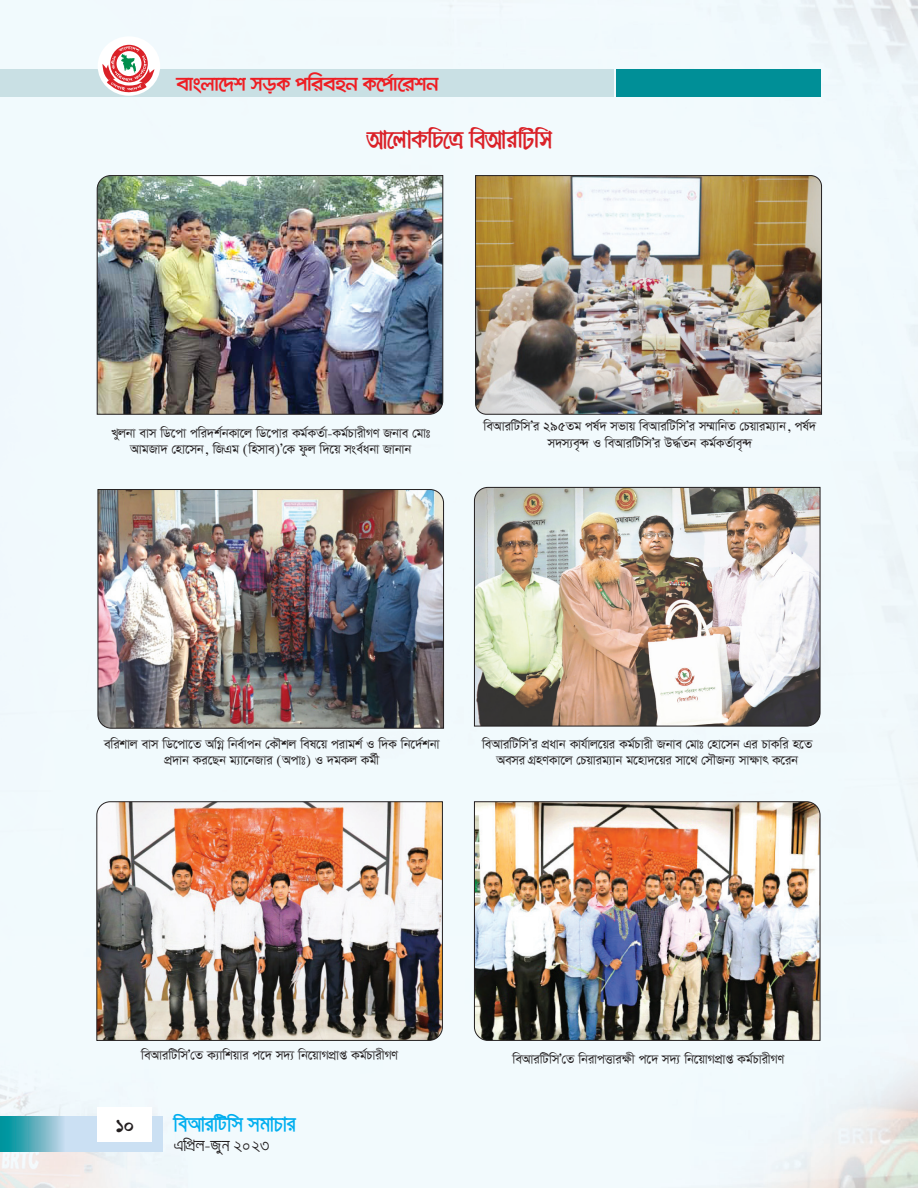
<style>
.page{position:relative;width:918px;height:1188px;background:#f1fafd}
.page>*{position:absolute;margin:0;border:0;box-sizing:border-box;transform-origin:0 0}
.t1{font:700 25.5px "Meghna MJ";color:#da2128}
.t2{font:700 24px "Kongsho MJ";color:#ee1d23}
.t3{font:700 21px "Karnaphuli MJ";color:#00aeef}
.t4{font:700 21px "Sutonny MJ";color:#231f20}
.t5{font:16.5px "Karnaphuli MJ";color:#231f20}
.t6{font:15px/16.5px "Sutonny MJ";color:#231f20;text-align:center}
</style>
<div class="page">
<div style="left:0;top:69px;width:614px;height:28px;background:#c9e0e4"></div>
<div style="left:616px;top:69px;width:205px;height:28px;background:#008f97"></div>
<svg style="left:0;top:1117px;width:163px;height:35px;background:#8ec6d7"></svg>
<div style="left:97px;top:1107px;width:55px;height:35px;background:#fff"></div>
<div style="left:98px;top:36px;width:62px;height:60px;background:#fff;border-radius:50%"></div>
<svg style="left:102px;top:46px;width:52px;height:47px"></svg>
<img style="left:474px;top:487px;width:347px;height:240px">
<img style="left:96px;top:175px;width:348px;height:240px">
<img style="left:96px;top:801px;width:347px;height:240px">
<img style="left:474px;top:801px;width:347px;height:240px">
<img style="left:475px;top:175px;width:347px;height:240px">
<img style="left:97px;top:489px;width:347px;height:240px">
<h2 class="t2" style="left:176px;top:69px;width:264px">evsjv‡`k moK cwienb K‡c©v‡ikb</h2>
<h1 class="t1" style="left:367px;top:121px;width:187px">AV‡JVKWP‡Î WEAVIWUWM</h1>
<p class="t6" style="left:111px;top:425px;width:320px">LYJBV EVM WW‡CV CWI`K©BKV‡J WW‡CVI KG©KZ©V-KG©PVIXMY RBVE †GVT<br>AVGRV` †NV‡MB, WRGG (WNMVE)Õ†K DZJ W`‡Q MSE©ABV RVBVB</p>
<p class="t6" style="left:484px;top:419px;width:335px">WEAVIWUWMÕI 295ZG CL©` MFVQ WEAVIWUWMÕI M¤§VWBZ †PQVIG¨VB, CL©`<br>M`M¨E„›` I WEAVIWUWMÕI D×©ZB KG©KZ©VE„›`</p>
<p class="t6" style="left:104px;top:736px;width:337px">EWIKVJ EVM WW‡CV‡Z AWMŒWBE©VCB †KŠKJ WEL‡Q CIVGK©I W`K WB‡`©KBV<br>CÖ`VB KI‡QB G¨V‡BRVI (ACVT) I `GKJ KG©X</p>
<p class="t6" style="left:482px;top:736px;width:332px">WEAVIWUWMÕI CÖAVB KVH©VJ‡QI KG©PVIX RBVE †GVT †NV‡MB GI PVKWI N‡Z<br>AEMI MÖNYKV‡J †PQVIG¨VB G‡NV`‡QI MV‡_ †MŠRB¨ MVŸVR K‡IB</p>
<p class="t6" style="left:141px;top:1047px;width:258px">WEAVIWUWMÕ†Z K¨VWKQVI C‡` M`¨ WB‡QVMCÖVß KG©PVIXMY</p>
<p class="t6" style="left:513px;top:1052px;width:273px">WEAVIWUWMÕ†Z WBIVCËVIŸX C‡` M`¨ WB‡QVMCÖVß KG©PVIXMY</p>
<h3 class="t4" style="left:116px;top:1114px;width:20px">10</h3>
<h3 class="t3" style="left:174px;top:1111px;width:124px">WEAVIWUWM MGVPVI</h3>
<p class="t5" style="left:174px;top:1135px;width:98px">GwcÖj-Ryb 2023</p>
</div>
